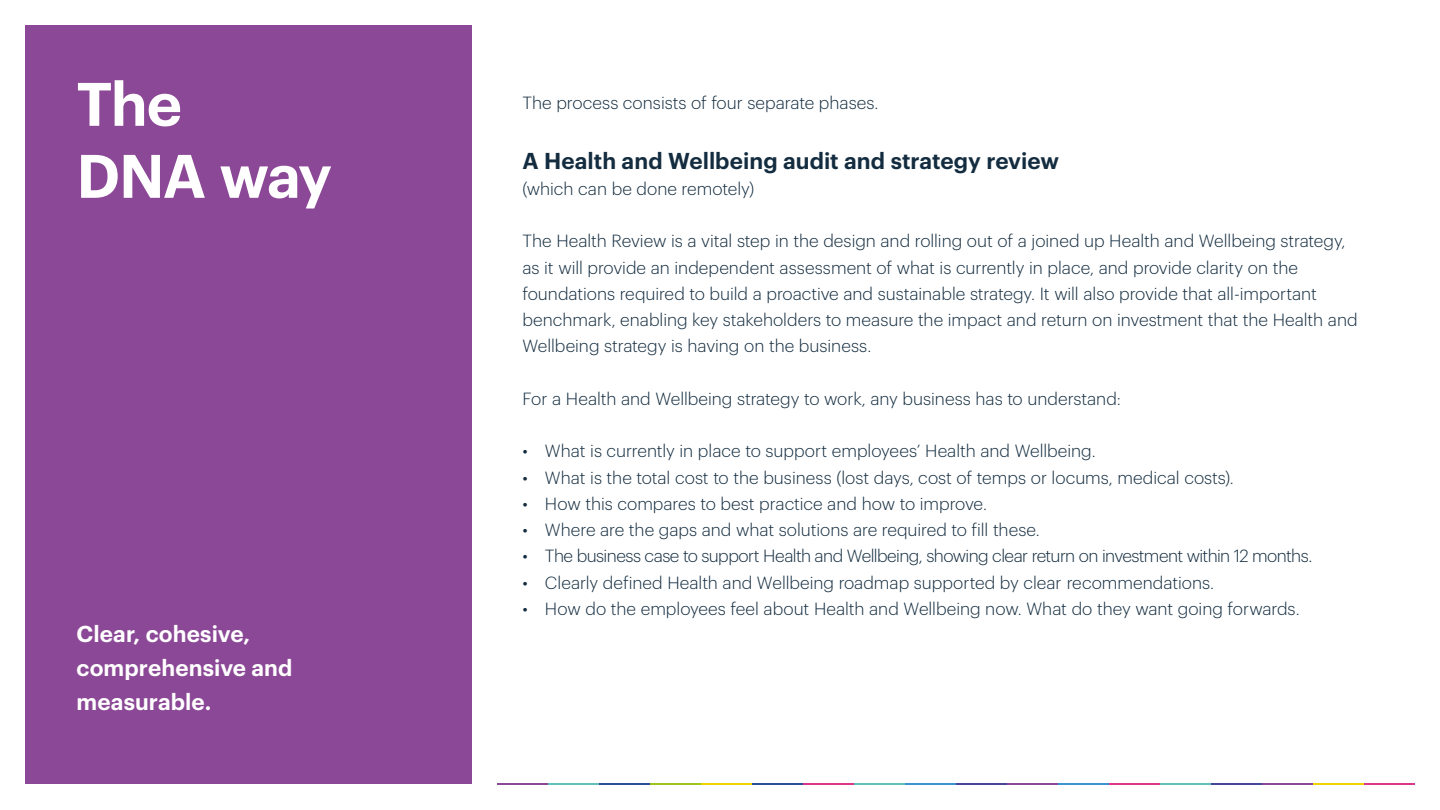
<style>
.page{position:relative;width:1440px;height:810px;background:#fff}
.page>*{position:absolute;margin:0;border:0;box-sizing:border-box;transform-origin:0 0}
.t1{font:600 60px/72px "Graphik";letter-spacing:-.025em;color:#fff}
.t2{font:600 22.5px/33.8px "Graphik";letter-spacing:.005em;color:#fff}
.t3{font:600 22.5px "Graphik";color:#132c3f}
.t4{font:300 17.25px/26.2px "Graphik";letter-spacing:-.005em;color:#132c3f}
.t5{font:300 17.25px "Graphik";letter-spacing:-.035em;color:#132c3f}
</style>
<div class="page">
<div style="left:26px;top:26px;width:446px;height:758px;background:#8b4896"></div>
<hr style="left:497px;top:783px;width:51px;height:1px;background:#8b4896">
<hr style="left:548px;top:783px;width:51px;height:1px;background:#63c0b9">
<hr style="left:599px;top:783px;width:51px;height:1px;background:#2d4e9b">
<hr style="left:905px;top:783px;width:51px;height:1px;background:#3d92d0">
<hr style="left:803px;top:783px;width:51px;height:1px;background:#dc368b">
<hr style="left:752px;top:783px;width:51px;height:1px;background:#2d4e9b">
<hr style="left:650px;top:783px;width:51px;height:1px;background:#9dc41f">
<hr style="left:701px;top:783px;width:51px;height:1px;background:#f1d301">
<hr style="left:854px;top:783px;width:51px;height:1px;background:#63c0b9">
<hr style="left:956px;top:783px;width:51px;height:1px;background:#484696">
<hr style="left:1007px;top:783px;width:51px;height:1px;background:#8b4896">
<hr style="left:1058px;top:783px;width:51px;height:1px;background:#3d92d0">
<hr style="left:1109px;top:783px;width:51px;height:1px;background:#dc368b">
<hr style="left:1160px;top:783px;width:51px;height:1px;background:#63c0b9">
<hr style="left:1211px;top:783px;width:51px;height:1px;background:#484696">
<hr style="left:1262px;top:783px;width:51px;height:1px;background:#8b4896">
<hr style="left:1313px;top:783px;width:51px;height:1px;background:#f1d301">
<hr style="left:1364px;top:783px;width:50px;height:1px;background:#dc368b">
<h1 class="t1" style="left:76px;top:63px;width:257px">The<br>DNA way</h1>
<h2 class="t2" style="left:76px;top:615px;width:218px">Clear, cohesive, comprehensive and measurable.</h2>
<p class="t4" style="left:522px;top:88px;width:357px">The process consists of four separate phases.</p>
<h2 class="t3" style="left:522px;top:143px;width:538px">A Health and Wellbeing audit and strategy review</h2>
<p class="t4" style="left:522px;top:174px;width:233px">(which can be done remotely)</p>
<p class="t4" style="left:522px;top:227px;width:837px">The Health Review is a vital step in the design and rolling out of a joined up Health and Wellbeing strategy, as it will provide an independent assessment of what is currently in place, and provide clarity on the foundations required to build a proactive and sustainable strategy. It will also provide that all-important benchmark, enabling key stakeholders to measure the impact and return on investment that the Health and Wellbeing strategy is having on the business.</p>
<p class="t4" style="left:522px;top:384px;width:600px">For a Health and Wellbeing strategy to work, any business has to understand:</p>
<p class="t4" style="left:522px;top:437px;width:575px">• What is currently in place to support employees’ Health and Wellbeing.</p>
<p class="t4" style="left:522px;top:463px;width:713px">• What is the total cost to the business (lost days, cost of temps or locums, medical costs).</p>
<p class="t4" style="left:522px;top:489px;width:466px">• How this compares to best practice and how to improve.</p>
<p class="t4" style="left:522px;top:515px;width:519px">• Where are the gaps and what solutions are required to fill these.</p>
<p class="t5" style="left:522px;top:544px;width:791px">• The business case to support Health and Wellbeing, showing clear return on investment within 12 months.</p>
<p class="t4" style="left:522px;top:568px;width:693px">• Clearly defined Health and Wellbeing roadmap supported by clear recommendations.</p>
<p class="t4" style="left:522px;top:594px;width:779px">• How do the employees feel about Health and Wellbeing now. What do they want going forwards.</p>
</div>
